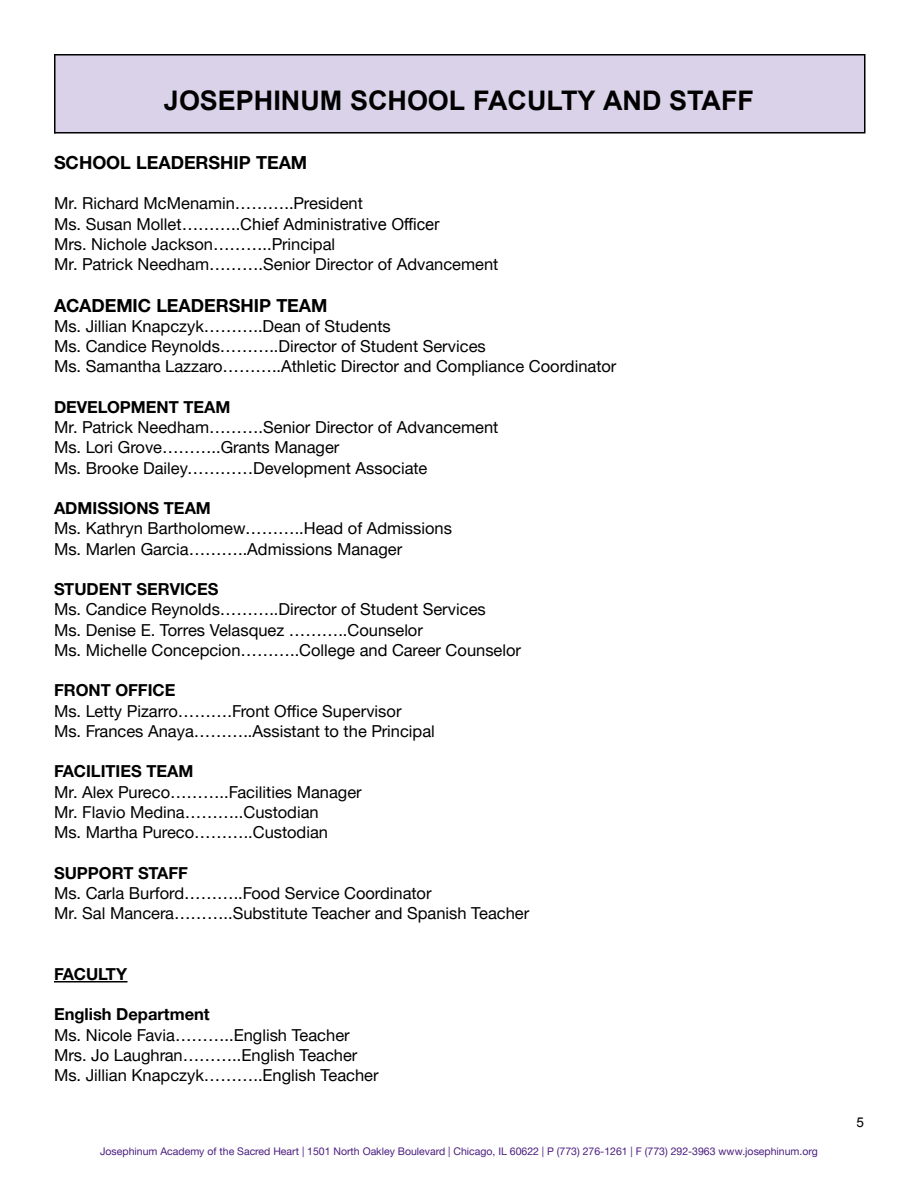
<style>
.page{position:relative;width:918px;height:1188px;background:#fff}
.page>*{position:absolute;margin:0;border:0;box-sizing:border-box;transform-origin:0 0}
.t1{font:700 27px "Arial";color:#000}
.t2{font:700 18px "Helvetica Neue";color:#000}
.t3{font:16.5px "Helvetica Neue";color:#000}
.t4{font:700 16.5px "Helvetica Neue";color:#000}
.t5{font:16.5px "Arial";color:#000}
.t6{font:13.5px "Arial";color:#000}
.t7{font:10.5px "Helvetica Neue";color:#4b1d7f}
.s1{font-family:"Helvetica Neue"}
</style>
<div class="page">
<div style="left:54px;top:54px;width:810px;height:79px;background:#d9d2e9"></div>
<hr style="left:54px;top:981px;width:74px;height:2px;background:#000">
<hr style="left:54px;top:54px;width:2px;height:79px;background:#000">
<hr style="left:864px;top:54px;width:2px;height:79px;background:#000">
<hr style="left:54px;top:54px;width:810px;height:2px;background:#000">
<hr style="left:54px;top:132px;width:810px;height:2px;background:#000">
<h1 class="t1" style="left:164px;top:85px;width:591px">JOSEPHINUM SCHOOL FACULTY AND STAFF</h1>
<p class="t2" style="left:54px;top:152px;width:255px">SCHOOL LEADERSHIP TEAM</p>
<p class="t3" style="left:54px;top:193px;width:310px">Mr. Richard McMenamin………..President</p>
<p class="t5" style="left:54px;top:215px;width:387px"><span class="s1">Ms. Susan Mollet………..</span>Chief Administrative Officer</p>
<p class="t3" style="left:54px;top:234px;width:283px">Mrs. Nichole Jackson………..Principal</p>
<p class="t3" style="left:54px;top:254px;width:446px">Mr. Patrick Needham……….Senior Director of Advancement</p>
<p class="t2" style="left:54px;top:295px;width:275px">ACADEMIC LEADERSHIP TEAM</p>
<p class="t3" style="left:54px;top:316px;width:338px">Ms. Jillian Knapczyk………..Dean of Students</p>
<p class="t3" style="left:54px;top:336px;width:433px">Ms. Candice Reynolds………..Director of Student Services</p>
<p class="t3" style="left:54px;top:356px;width:564px">Ms. Samantha Lazzaro………..Athletic Director and Compliance Coordinator</p>
<p class="t4" style="left:54px;top:397px;width:178px">DEVELOPMENT TEAM</p>
<p class="t3" style="left:54px;top:417px;width:446px">Mr. Patrick Needham……….Senior Director of Advancement</p>
<p class="t3" style="left:54px;top:437px;width:287px">Ms. Lori Grove………..Grants Manager</p>
<p class="t3" style="left:54px;top:458px;width:375px">Ms. Brooke Dailey…………Development Associate</p>
<p class="t4" style="left:54px;top:498px;width:158px">ADMISSIONS TEAM</p>
<p class="t3" style="left:54px;top:518px;width:400px">Ms. Kathryn Bartholomew………..Head of Admissions</p>
<p class="t3" style="left:54px;top:539px;width:350px">Ms. Marlen Garcia………..Admissions Manager</p>
<p class="t4" style="left:54px;top:579px;width:166px">STUDENT SERVICES</p>
<p class="t3" style="left:54px;top:599px;width:433px">Ms. Candice Reynolds………..Director of Student Services</p>
<p class="t3" style="left:54px;top:620px;width:370px">Ms. Denise E. Torres Velasquez ………..Counselor</p>
<p class="t3" style="left:54px;top:640px;width:469px">Ms. Michelle Concepcion………..College and Career Counselor</p>
<p class="t4" style="left:54px;top:680px;width:123px">FRONT OFFICE</p>
<p class="t3" style="left:54px;top:701px;width:349px">Ms. Letty Pizarro……….Front Office Supervisor</p>
<p class="t3" style="left:54px;top:721px;width:382px">Ms. Frances Anaya………..Assistant to the Principal</p>
<p class="t4" style="left:54px;top:761px;width:141px">FACILITIES TEAM</p>
<p class="t3" style="left:54px;top:782px;width:309px">Mr. Alex Pureco………..Facilities Manager</p>
<p class="t3" style="left:54px;top:802px;width:266px">Mr. Flavio Medina………..Custodian</p>
<p class="t3" style="left:54px;top:822px;width:276px">Ms. Martha Pureco………..Custodian</p>
<p class="t4" style="left:54px;top:863px;width:135px">SUPPORT STAFF</p>
<p class="t3" style="left:54px;top:883px;width:379px">Ms. Carla Burford………..Food Service Coordinator</p>
<p class="t3" style="left:54px;top:903px;width:477px">Mr. Sal Mancera………..Substitute Teacher and Spanish Teacher</p>
<p class="t4" style="left:54px;top:964px;width:75px">FACULTY</p>
<p class="t4" style="left:54px;top:1004px;width:157px">English Department</p>
<p class="t3" style="left:54px;top:1025px;width:297px">Ms. Nicole Favia………..English Teacher</p>
<p class="t3" style="left:54px;top:1045px;width:305px">Mrs. Jo Laughran………..English Teacher</p>
<p class="t3" style="left:54px;top:1065px;width:326px">Ms. Jillian Knapczyk………..English Teacher</p>
<p class="t7" style="left:100px;top:1145px;width:719px">Josephinum Academy of the Sacred Heart | 1501 North Oakley Boulevard | Chicago, IL 60622 | P (773) 276-1261 | F (773) 292-3963 www.josephinum.org</p>
<p class="t6" style="left:856px;top:1114px;width:9px">5</p>
</div>
